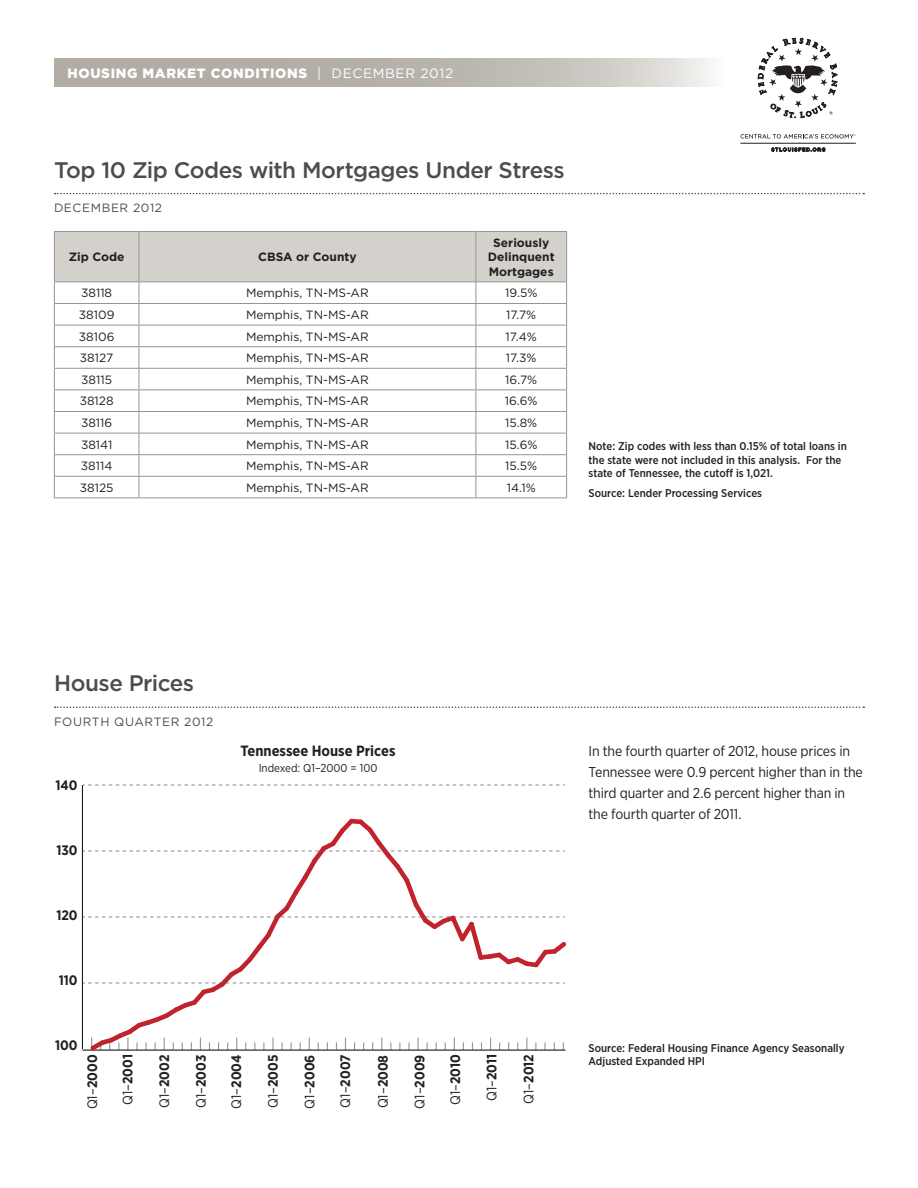
<style>
.page{position:relative;width:918px;height:1188px;background:#fff}
.page>*{position:absolute;margin:0;border:0;box-sizing:border-box;transform-origin:0 0}
.t1{font:500 22.5px "Gotham";letter-spacing:-.02em;color:#4b4c4d}
.t2{font:700 14.85px "Gotham Narrow";color:#231f20}
.Figure_analysis_text{font:14.25px/21px "Gotham Narrow";letter-spacing:-.01em;color:#231f20}
.t3{font:700 13.8px "Gotham Narrow";color:#231f20}
.t4{font:900 13.5px "Gotham";letter-spacing:.05em;color:#fff}
.HMC_Zip_Code_Table_B{font:12px "Gotham";color:#231f20}
.HMC_Zip_Code_Table_H{font:700 12px/14.4px "Gotham";color:#231f20;text-align:center}
.t5{font:12px "Gotham";letter-spacing:.05em;color:#4b4c4d}
.t6{font:11.4px "Gotham Narrow";color:#231f20}
.Figure_notes_and_sou{font:500 11.25px/13.5px "Gotham Narrow";color:#231f20}
.s1{font-weight:400}
</style>
<div class="page">
<svg style="left:54px;top:58px;width:656px;height:28px;background:#bdbab3"></svg>
<svg style="left:740px;top:134px;width:115px;height:5px"></svg>
<svg style="left:771px;top:147px;width:54px;height:5px"></svg>
<hr style="left:740px;top:143px;width:116px;height:1px;background:#231f20">
<svg style="left:758px;top:37px;width:79px;height:81px"></svg>
<svg style="left:55px;top:706px;width:809px;height:2px"></svg>
<svg style="left:55px;top:193px;width:809px;height:1px"></svg>
<hr style="left:54px;top:498px;width:85px;height:1px;background:#939598">
<hr style="left:139px;top:498px;width:337px;height:1px;background:#939598">
<svg style="left:54px;top:231px;width:513px;height:267px"></svg>
<hr style="left:476px;top:498px;width:91px;height:1px;background:#939598">
<svg style="left:83px;top:784px;width:482px;height:2px"></svg>
<hr style="left:82px;top:785px;width:1px;height:264px;background:#231f20">
<hr style="left:82px;top:1050px;width:483px;height:1px;background:#231f20">
<svg style="left:83px;top:818px;width:484px;height:233px"></svg>
<p class="t4" style="left:68px;top:64px;width:387px">HOUSING MARKET CONDITIONS <span class="s1">| DECEMBER 2012</span></p>
<h1 class="t1" style="left:54px;top:155px;width:512px">Top 10 Zip Codes with Mortgages Under Stress</h1>
<p class="t5" style="left:54px;top:201px;width:110px">DECEMBER 2012</p>
<p class="HMC_Zip_Code_Table_H" style="left:69px;top:250px;width:57px">Zip Code</p>
<p class="HMC_Zip_Code_Table_H" style="left:258px;top:250px;width:100px">CBSA or County</p>
<p class="HMC_Zip_Code_Table_H" style="left:488px;top:236px;width:68px">Seriously<br>Delinquent<br>Mortgages</p>
<p class="HMC_Zip_Code_Table_B" style="left:81px;top:286px;width:33px">38118</p>
<p class="HMC_Zip_Code_Table_B" style="left:246px;top:286px;width:124px">Memphis, TN-MS-AR</p>
<p class="HMC_Zip_Code_Table_B" style="left:505px;top:286px;width:34px">19.5%</p>
<p class="HMC_Zip_Code_Table_B" style="left:79px;top:307px;width:37px">38109</p>
<p class="HMC_Zip_Code_Table_B" style="left:246px;top:307px;width:124px">Memphis, TN-MS-AR</p>
<p class="HMC_Zip_Code_Table_B" style="left:506px;top:307px;width:32px">17.7%</p>
<p class="HMC_Zip_Code_Table_B" style="left:79px;top:329px;width:37px">38106</p>
<p class="HMC_Zip_Code_Table_B" style="left:246px;top:329px;width:124px">Memphis, TN-MS-AR</p>
<p class="HMC_Zip_Code_Table_B" style="left:506px;top:329px;width:33px">17.4%</p>
<p class="HMC_Zip_Code_Table_B" style="left:80px;top:350px;width:35px">38127</p>
<p class="HMC_Zip_Code_Table_B" style="left:246px;top:350px;width:124px">Memphis, TN-MS-AR</p>
<p class="HMC_Zip_Code_Table_B" style="left:506px;top:350px;width:32px">17.3%</p>
<p class="HMC_Zip_Code_Table_B" style="left:81px;top:372px;width:32px">38115</p>
<p class="HMC_Zip_Code_Table_B" style="left:246px;top:372px;width:124px">Memphis, TN-MS-AR</p>
<p class="HMC_Zip_Code_Table_B" style="left:505px;top:372px;width:33px">16.7%</p>
<p class="HMC_Zip_Code_Table_B" style="left:80px;top:394px;width:35px">38128</p>
<p class="HMC_Zip_Code_Table_B" style="left:246px;top:394px;width:124px">Memphis, TN-MS-AR</p>
<p class="HMC_Zip_Code_Table_B" style="left:505px;top:394px;width:34px">16.6%</p>
<p class="HMC_Zip_Code_Table_B" style="left:81px;top:415px;width:33px">38116</p>
<p class="HMC_Zip_Code_Table_B" style="left:246px;top:415px;width:124px">Memphis, TN-MS-AR</p>
<p class="HMC_Zip_Code_Table_B" style="left:505px;top:415px;width:34px">15.8%</p>
<p class="HMC_Zip_Code_Table_B" style="left:81px;top:437px;width:33px">38141</p>
<p class="HMC_Zip_Code_Table_B" style="left:246px;top:437px;width:124px">Memphis, TN-MS-AR</p>
<p class="HMC_Zip_Code_Table_B" style="left:505px;top:437px;width:34px">15.6%</p>
<p class="HMC_Zip_Code_Table_B" style="left:81px;top:458px;width:33px">38114</p>
<p class="HMC_Zip_Code_Table_B" style="left:246px;top:458px;width:124px">Memphis, TN-MS-AR</p>
<p class="HMC_Zip_Code_Table_B" style="left:505px;top:458px;width:33px">15.5%</p>
<p class="HMC_Zip_Code_Table_B" style="left:80px;top:480px;width:35px">38125</p>
<p class="HMC_Zip_Code_Table_B" style="left:246px;top:480px;width:124px">Memphis, TN-MS-AR</p>
<p class="HMC_Zip_Code_Table_B" style="left:507px;top:480px;width:30px">14.1%</p>
<p class="Figure_notes_and_sou" style="left:589px;top:439px;width:260px">Note: Zip codes with less than 0.15% of total loans in the state were not included in this analysis. For the state of Tennessee, the cutoff is 1,021.</p>
<p class="Figure_notes_and_sou" style="left:589px;top:486px;width:175px">Source: Lender Processing Services</p>
<h1 class="t1" style="left:54px;top:669px;width:142px">House Prices</h1>
<p class="t5" style="left:54px;top:714px;width:161px">FOURTH QUARTER 2012</p>
<p class="t3" style="left:56px;top:777px;width:24px">140</p>
<p class="t3" style="left:56px;top:842px;width:23px">130</p>
<p class="t3" style="left:56px;top:907px;width:23px">120</p>
<p class="t3" style="left:59px;top:972px;width:20px">110</p>
<p class="t3" style="left:55px;top:1036px;width:24px">100</p>
<p class="t2" style="left:241px;top:741px;width:157px">Tennessee House Prices</p>
<p class="t6" style="left:259px;top:761px;width:120px">Indexed: Q1–2000 = 100</p>
<p class="t3" style="left:83px;top:1109px;width:56px;rotate:-90deg"><span class="s1">Q1–</span>2000</p>
<p class="t3" style="left:119px;top:1105px;width:52px;rotate:-90deg"><span class="s1">Q1–</span>2001</p>
<p class="t3" style="left:155px;top:1108px;width:55px;rotate:-90deg"><span class="s1">Q1–</span>2002</p>
<p class="t3" style="left:192px;top:1108px;width:55px;rotate:-90deg"><span class="s1">Q1–</span>2003</p>
<p class="t3" style="left:228px;top:1109px;width:56px;rotate:-90deg"><span class="s1">Q1–</span>2004</p>
<p class="t3" style="left:264px;top:1108px;width:55px;rotate:-90deg"><span class="s1">Q1–</span>2005</p>
<p class="t3" style="left:301px;top:1109px;width:55px;rotate:-90deg"><span class="s1">Q1–</span>2006</p>
<p class="t3" style="left:336px;top:1108px;width:55px;rotate:-90deg"><span class="s1">Q1–</span>2007</p>
<p class="t3" style="left:374px;top:1108px;width:55px;rotate:-90deg"><span class="s1">Q1–</span>2008</p>
<p class="t3" style="left:411px;top:1109px;width:55px;rotate:-90deg"><span class="s1">Q1–</span>2009</p>
<p class="t3" style="left:446px;top:1105px;width:52px;rotate:-90deg"><span class="s1">Q1–</span>2010</p>
<p class="t3" style="left:483px;top:1101px;width:49px;rotate:-90deg"><span class="s1">Q1–</span>2011</p>
<p class="t3" style="left:520px;top:1104px;width:51px;rotate:-90deg"><span class="s1">Q1–</span>2012</p>
<p class="Figure_analysis_text" style="left:589px;top:740px;width:276px">In the fourth quarter of 2012, house prices in Tennessee were 0.9 percent higher than in the third quarter and 2.6 percent higher than in the fourth quarter of 2011.</p>
<p class="Figure_notes_and_sou" style="left:589px;top:1041px;width:258px">Source: Federal Housing Finance Agency Seasonally<br>Adjusted Expanded HPI</p>
</div>
